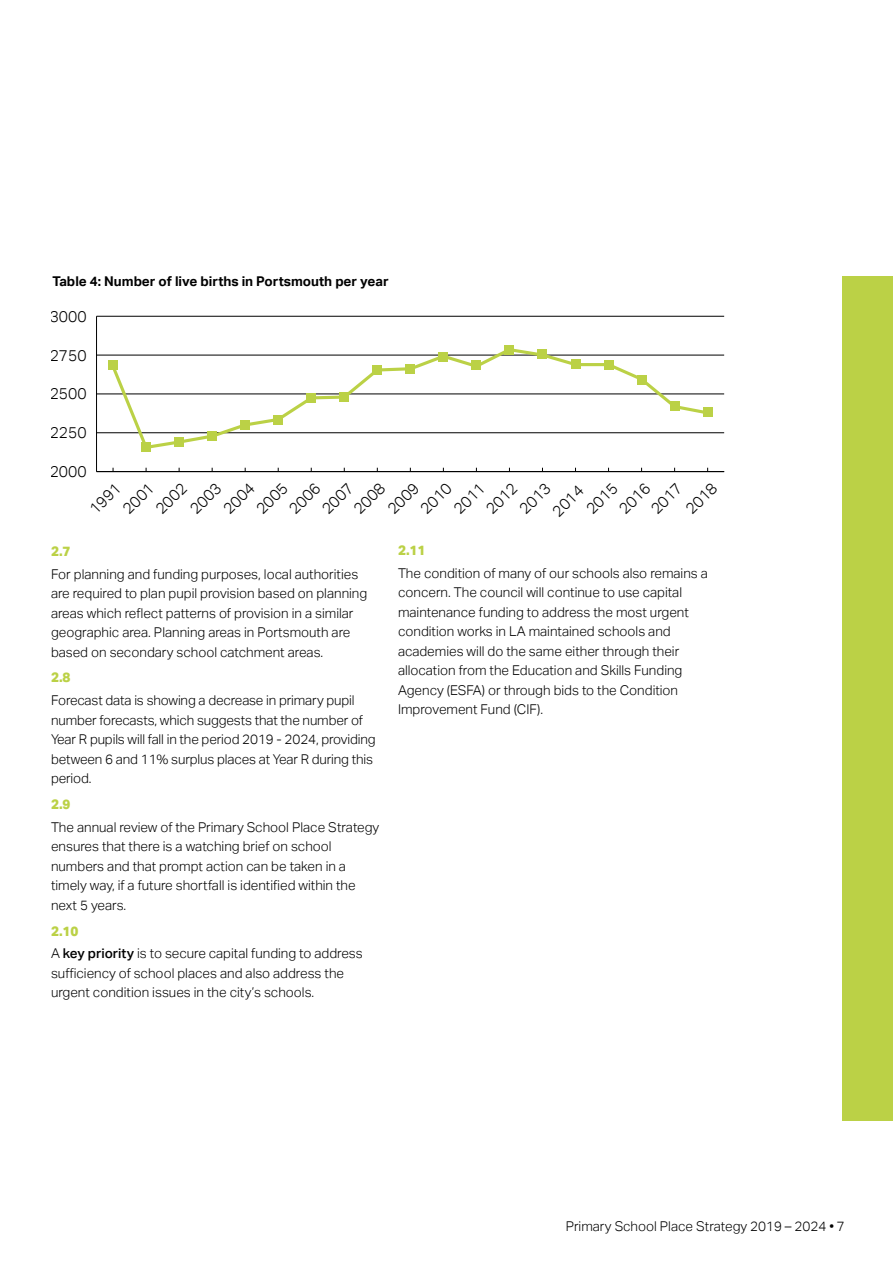
<style>
.page{position:relative;width:893px;height:1263px;background:#fff}
.page>*{position:absolute;margin:0;border:0;box-sizing:border-box;transform-origin:0 0}
.t1{font:300 15.6px "Aktiv Grotesk";color:#000}
.t2{font:300 13.5px/19.5px "Aktiv Grotesk";color:#000}
.t3{font:700 13.5px "Aktiv Grotesk";color:#000}
.t4{font:800 13.5px "Aktiv Grotesk";color:#bbd146}
.s1{font-weight:800;color:#bbd146}
.s2{font-weight:500}
</style>
<div class="page">
<div style="left:842px;top:276px;width:51px;height:844px;background:#bbd146"></div>
<hr style="left:96px;top:316px;width:1px;height:156px;background:#000">
<hr style="left:97px;top:471px;width:627px;height:1px;background:#000">
<hr style="left:97px;top:432px;width:627px;height:1px;background:#000">
<hr style="left:97px;top:394px;width:627px;height:1px;background:#000">
<hr style="left:97px;top:355px;width:627px;height:1px;background:#000">
<hr style="left:97px;top:316px;width:627px;height:1px;background:#000">
<div style="left:108px;top:361px;width:10px;height:9px;background:#bbd146"></div>
<div style="left:141px;top:443px;width:10px;height:9px;background:#bbd146"></div>
<div style="left:505px;top:345px;width:9px;height:9px;background:#bbd146"></div>
<div style="left:703px;top:407px;width:9px;height:10px;background:#bbd146"></div>
<svg style="left:109px;top:346px;width:602px;height:103px"></svg>
<p class="t3" style="left:52px;top:273px;width:338px">Table 4: Number of live births in Portsmouth per year</p>
<p class="t1" style="left:50px;top:307px;width:39px">3000</p>
<p class="t1" style="left:50px;top:346px;width:39px">2750</p>
<p class="t1" style="left:50px;top:385px;width:39px">2500</p>
<p class="t1" style="left:50px;top:424px;width:39px">2250</p>
<p class="t1" style="left:50px;top:462px;width:39px">2000</p>
<p class="t1" style="left:86px;top:505px;width:39px;rotate:-45deg">1991</p>
<p class="t1" style="left:119px;top:505px;width:39px;rotate:-45deg">2001</p>
<p class="t1" style="left:152px;top:505px;width:39px;rotate:-45deg">2002</p>
<p class="t1" style="left:186px;top:505px;width:39px;rotate:-45deg">2003</p>
<p class="t1" style="left:220px;top:505px;width:39px;rotate:-45deg">2004</p>
<p class="t1" style="left:252px;top:505px;width:39px;rotate:-45deg">2005</p>
<p class="t1" style="left:285px;top:505px;width:39px;rotate:-45deg">2006</p>
<p class="t1" style="left:318px;top:505px;width:39px;rotate:-45deg">2007</p>
<p class="t1" style="left:350px;top:505px;width:39px;rotate:-45deg">2008</p>
<p class="t1" style="left:384px;top:505px;width:39px;rotate:-45deg">2009</p>
<p class="t1" style="left:417px;top:505px;width:39px;rotate:-45deg">2010</p>
<p class="t1" style="left:450px;top:505px;width:39px;rotate:-45deg">2011</p>
<p class="t1" style="left:482px;top:505px;width:39px;rotate:-45deg">2012</p>
<p class="t1" style="left:516px;top:505px;width:39px;rotate:-45deg">2013</p>
<p class="t1" style="left:548px;top:508px;width:39px;rotate:-45deg">2014</p>
<p class="t1" style="left:582px;top:505px;width:39px;rotate:-45deg">2015</p>
<p class="t1" style="left:615px;top:505px;width:39px;rotate:-45deg">2016</p>
<p class="t1" style="left:647px;top:505px;width:39px;rotate:-45deg">2017</p>
<p class="t1" style="left:682px;top:505px;width:39px;rotate:-45deg">2018</p>
<p class="t4" style="left:51px;top:542px;width:21px">2.7</p>
<p class="t2" style="left:51px;top:564px;width:318px">For planning and funding purposes, local authorities are required to plan pupil provision based on planning areas which reflect patterns of provision in a similar geographic area. Planning areas in Portsmouth are based on secondary school catchment areas.</p>
<p class="t4" style="left:51px;top:669px;width:21px">2.8</p>
<p class="t2" style="left:51px;top:691px;width:326px">Forecast data is showing a decrease in primary pupil number forecasts, which suggests that the number of Year R pupils will fall in the period 2019 - 2024, providing between 6 and 11% surplus places at Year R during this period.</p>
<p class="t4" style="left:51px;top:795px;width:21px">2.9</p>
<p class="t2" style="left:51px;top:817px;width:330px">The annual review of the Primary School Place Strategy ensures that there is a watching brief on school numbers and that prompt action can be taken in a timely way, if a future shortfall is identified within the next 5 years.</p>
<p class="t2" style="left:51px;top:919px;width:313px;line-height:22.6px"><span class="s1">2.10<br></span>A <span class="s2">key priority</span> is to secure capital funding to address</p>
<p class="t2" style="left:51px;top:963px;width:295px">sufficiency of school places and also address the urgent condition issues in the city’s schools.</p>
<p class="t4" style="left:398px;top:542px;width:29px">2.11</p>
<p class="t2" style="left:398px;top:563px;width:311px">The condition of many of our schools also remains a concern. The council will continue to use capital maintenance funding to address the most urgent condition works in LA maintained schools and academies will do the same either through their allocation from the Education and Skills Funding Agency (ESFA) or through bids to the Condition Improvement Fund (CIF).</p>
<p class="t2" style="left:566px;top:1216px;width:281px">Primary School Place Strategy 2019 – 2024 • 7</p>
</div>
